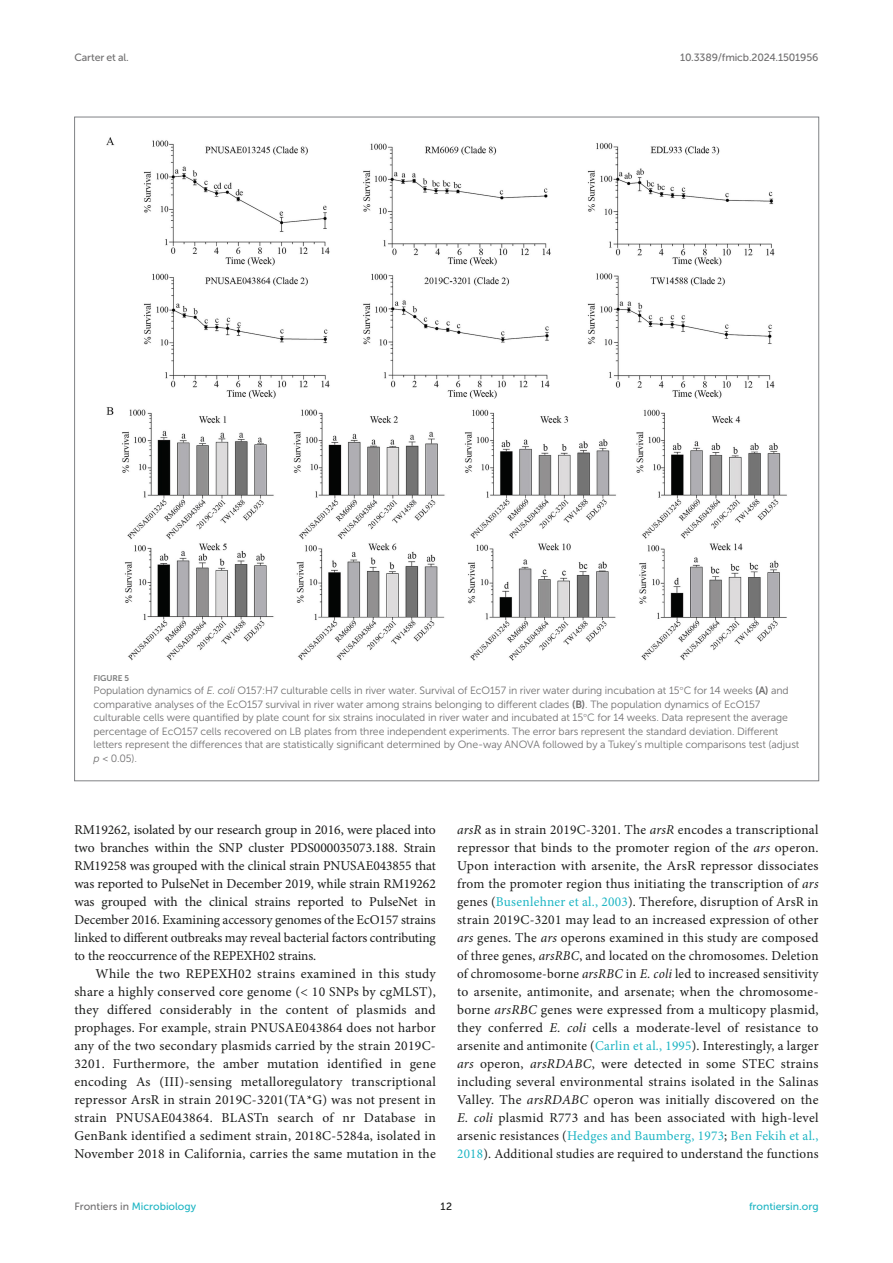
<style>
.page{position:relative;width:893px;height:1263px;background:#fff}
.page>*{position:absolute;margin:0;border:0;box-sizing:border-box;transform-origin:0 0}
.TEXT{font:13.5px/18px "Minion Pro";letter-spacing:.01em;color:#1b1c1b;text-align:justify}
.FIG_LEG{font:10.5px/13.5px "Museo Sans 300";letter-spacing:-.01em;color:#706f70}
.t1{font:10.5px "Museo Sans 500";color:#1db5c3}
.t2{font:10.5px "Museo Sans 500";letter-spacing:-.015em;color:#706f70}
.t3{font:10.5px "Museo Sans 500";color:#1b1c1b}
.FIG_HD{font:8.25px "Museo Sans 700";letter-spacing:-.01em;color:#7e7f7f}
.s1{font-style:italic}
.s2{font-family:"STIX"}
.s3{font-family:"Museo Sans 700"}
.s4{color:#1db5c3}
.s5{color:#706f70}
</style>
<div class="page">
<img style="left:106px;top:137px;width:681px;height:524px">
<p class="t2" style="left:74px;top:51px;width:56px">Carter et al.</p>
<p class="t2" style="left:680px;top:51px;width:140px">10.3389/fmicb.2024.1501956</p>
<p class="FIG_HD" style="left:94px;top:673px;width:37px">FIGURE 5</p>
<p class="FIG_LEG" style="left:94px;top:684px;width:707px">Population dynamics of <span class="s1">E. coli</span> O157:H7 culturable cells in river water. Survival of EcO157 in river water during incubation at 15<span class="s2">°</span>C for 14 weeks <span class="s3">(A)</span> and comparative analyses of the EcO157 survival in river water among strains belonging to different clades <span class="s3">(B)</span>. The population dynamics of EcO157 culturable cells were quantified by plate count for six strains inoculated in river water and incubated at 15<span class="s2">°</span>C for 14 weeks. Data represent the average percentage of EcO157 cells recovered on LB plates from three independent experiments. The error bars represent the standard deviation. Different letters represent the differences that are statistically significant determined by One-way ANOVA followed by a Tukey’s multiple comparisons test (adjust <span class="s1">p</span> &lt; 0.05).</p>
<p class="TEXT" style="left:74px;top:821px;width:363px">RM19262, isolated by our research group in 2016, were placed into two branches within the SNP cluster PDS000035073.188. Strain RM19258 was grouped with the clinical strain PNUSAE043855 that was reported to PulseNet in December 2019, while strain RM19262 was grouped with the clinical strains reported to PulseNet in December 2016. Examining accessory genomes of the EcO157 strains linked to different outbreaks may reveal bacterial factors contributing to the reoccurrence of the REPEXH02 strains.</p>
<p class="TEXT" style="left:74px;top:965px;width:363px;text-indent:21px">While the two REPEXH02 strains examined in this study share a highly conserved core genome (&lt; 10 SNPs by cgMLST), they differed considerably in the content of plasmids and prophages. For example, strain PNUSAE043864 does not harbor any of the two secondary plasmids carried by the strain 2019C-3201. Furthermore, the amber mutation identified in gene encoding As (III)-sensing metalloregulatory transcriptional repressor ArsR in strain 2019C-3201(TA*G) was not present in strain PNUSAE043864. BLASTn search of nr Database in GenBank identified a sediment strain, 2018C-5284a, isolated in November 2018 in California, carries the same mutation in the</p>
<p class="TEXT" style="left:457px;top:821px;width:363px"><span class="s1">arsR</span> as in strain 2019C-3201. The <span class="s1">arsR</span> encodes a transcriptional repressor that binds to the promoter region of the <span class="s1">ars</span> operon.<br>Upon interaction with arsenite, the ArsR repressor dissociates from the promoter region thus initiating the transcription of <span class="s1">ars </span>genes (<span class="s4">Busenlehner et al., 2003</span>). Therefore, disruption of ArsR in strain 2019C-3201 may lead to an increased expression of other <span class="s1">ars</span> genes. The <span class="s1">ars</span> operons examined in this study are composed of three genes, <span class="s1">arsRBC</span>, and located on the chromosomes. Deletion of chromosome-borne <span class="s1">arsRBC</span> in <span class="s1">E. coli</span> led to increased sensitivity to arsenite, antimonite, and arsenate; when the chromosome&shy;borne <span class="s1">arsRBC</span> genes were expressed from a multicopy plasmid, they conferred <span class="s1">E. coli</span> cells a moderate-level of resistance to arsenite and antimonite (<span class="s4">Carlin et al., 1995</span>). Interestingly, a larger <span class="s1">ars</span> operon, <span class="s1">arsRDABC</span>, were detected in some STEC strains including several environmental strains isolated in the Salinas Valley. The <span class="s1">arsRDABC</span> operon was initially discovered on the <span class="s1">E. coli</span> plasmid R773 and has been associated with high-level arsenic resistances (<span class="s4">Hedges and Baumberg, 1973</span>; <span class="s4">Ben Fekih et al., 2018</span>). Additional studies are required to understand the functions</p>
<p class="t1" style="left:74px;top:1200px;width:123px"><span class="s5">Frontiers in</span> Microbiology</p>
<p class="t3" style="left:441px;top:1200px;width:13px">12</p>
<p class="t1" style="left:749px;top:1200px;width:71px">frontiersin.org</p>
</div>
